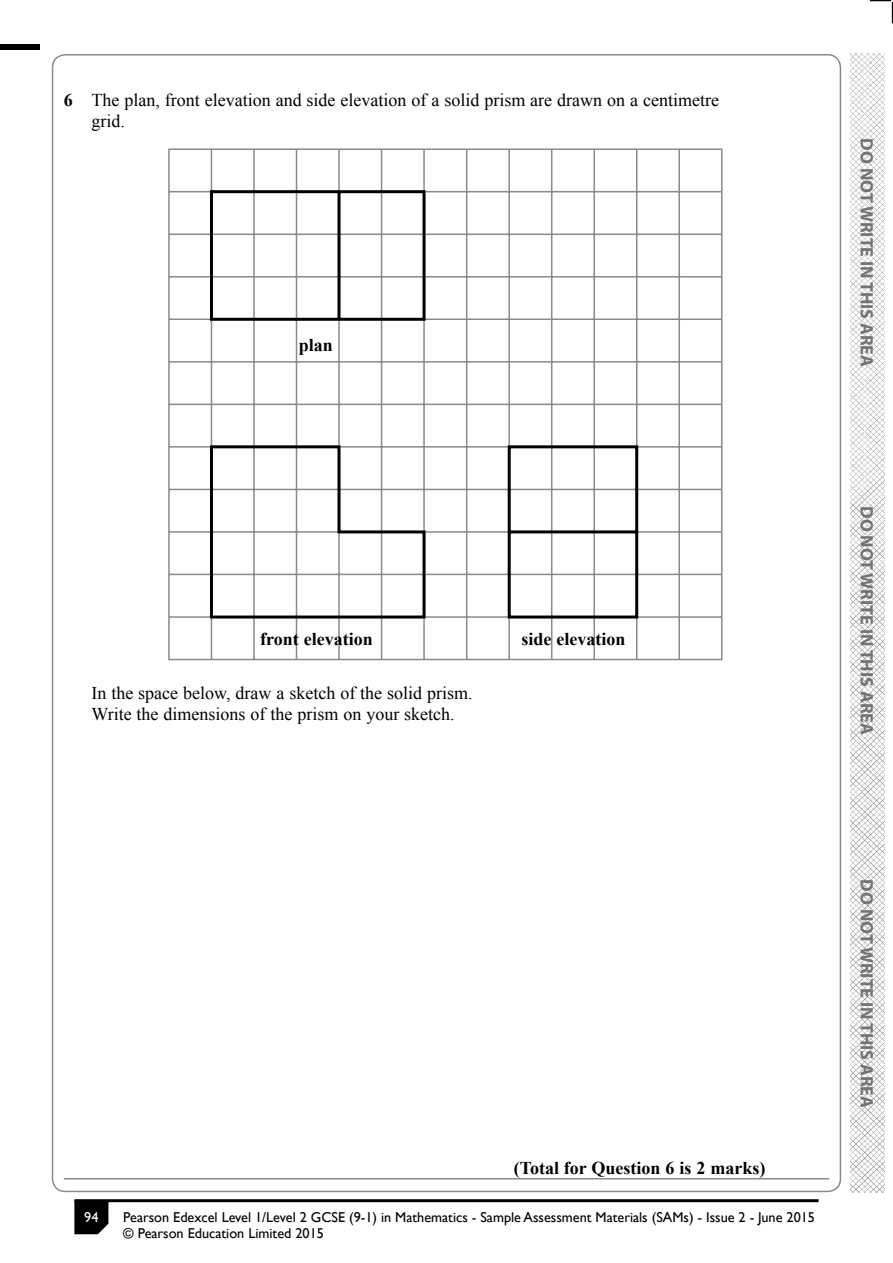
<style>
.page{position:relative;width:893px;height:1263px;background:#fff}
.page>*{position:absolute;margin:0;border:0;box-sizing:border-box;transform-origin:0 0}
.t1{font:18px/21px "Times New Roman";color:#000}
.t2{font:700 18px "Myriad Pro";color:#737373}
.t3{font:700 18px "Times New Roman";color:#000}
.t4{font:14.25px/16.5px "Gill Sans";color:#000}
.t5{font:14.25px "Gill Sans";color:#fff}
.s1{font-weight:700}
</style>
<div class="page">
<hr style="left:74px;top:1199px;width:745px;height:3px;background:#000">
<svg style="left:74px;top:1200px;width:34px;height:34px"></svg>
<div style="left:0;top:44px;width:40px;height:5px;background:#000"></div>
<svg style="left:870px;top:0;width:23px;height:23px"></svg>
<img style="left:850px;top:53px;width:34px;height:1140px">
<hr style="left:64px;top:1178px;width:765px;height:1px;background:#8a8a8a">
<svg style="left:168px;top:148px;width:555px;height:513px"></svg>
<svg style="left:208px;top:189px;width:432px;height:431px"></svg>
<p class="t1" style="left:91px;top:89px;width:629px;text-indent:-28px"><span class="s1">6</span> The plan, front elevation and side elevation of a solid prism are drawn on a centimetre grid.</p>
<p class="t3" style="left:299px;top:333px;width:36px">plan</p>
<p class="t3" style="left:260px;top:627px;width:114px">front elevation</p>
<p class="t3" style="left:521px;top:627px;width:105px">side elevation</p>
<p class="t1" style="left:91px;top:682px;width:383px">In the space below, draw a sketch of the solid prism.<br>Write the dimensions of the prism on your sketch.</p>
<p class="t2" style="left:878px;top:138px;width:230px;rotate:90deg">DO NOT WRITE IN THIS AREA</p>
<p class="t2" style="left:878px;top:506px;width:230px;rotate:90deg">DO NOT WRITE IN THIS AREA</p>
<p class="t5" style="left:84px;top:1208px;width:16px">94</p>
<p class="t3" style="left:514px;top:1155px;width:253px">(Total for Question 6 is 2 marks)</p>
<p class="t4" style="left:123px;top:1209px;width:693px">Pearson Edexcel Level 1/Level 2 GCSE (9-1) in Mathematics - Sample Assessment Materials (SAMs) - Issue 2 - June 2015 © Pearson Education Limited 2015</p>
<p class="t2" style="left:878px;top:879px;width:230px;rotate:90deg">DO NOT WRITE IN THIS AREA</p>
</div>
